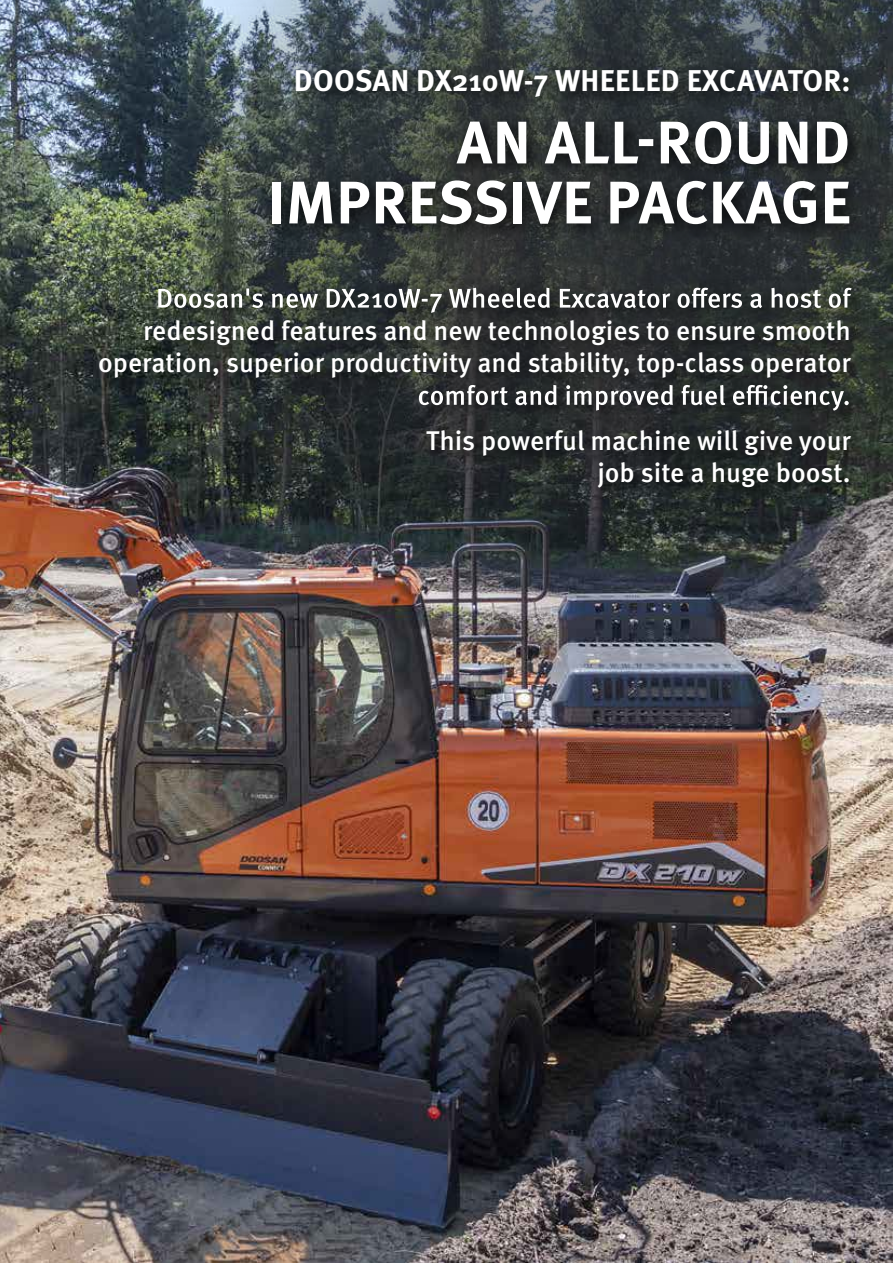
<style>
.page{position:relative;width:893px;height:1263px;background:#fff}
.page>*{position:absolute;margin:0;border:0;box-sizing:border-box;transform-origin:0 0}
.t1{font:700 60px "Meta Pro";letter-spacing:.01em;color:#fff}
.t2{font:700 30px "Meta Pro";letter-spacing:.005em;color:#fff}
.t3{font:500 27px/32.4px "Meta Pro";color:#fff;text-align:right}
</style>
<div class="page">
<img style="left:0;top:0;width:893px;height:1263px">
<img style="left:88px;top:0;width:805px;height:653px">
<svg style="left:262px;top:60px;width:606px;height:183px;background:#2c3233"></svg>
<svg style="left:457px;top:121px;width:390px;height:43px"></svg>
<svg style="left:91px;top:279px;width:778px;height:227px;background:#2a2f2e"></svg>
<svg style="left:158px;top:288px;width:694px;height:25px"></svg>
<svg style="left:419px;top:385px;width:430px;height:26px"></svg>
<p class="t2" style="left:294px;top:57px;width:558px">DOOSAN DX210W-7 WHEELED EXCAVATOR:</p>
<h1 class="t1" style="left:268px;top:156px;width:585px">IMPRESSIVE PACKAGE</h1>
<p class="t3" style="left:98px;top:313px;width:754px">redesigned features and new technologies to ensure smooth operation, superior productivity and stability, top-class operator</p>
<p class="t3" style="left:426px;top:423px;width:426px">This powerful machine will give your job site a huge boost.</p>
</div>
